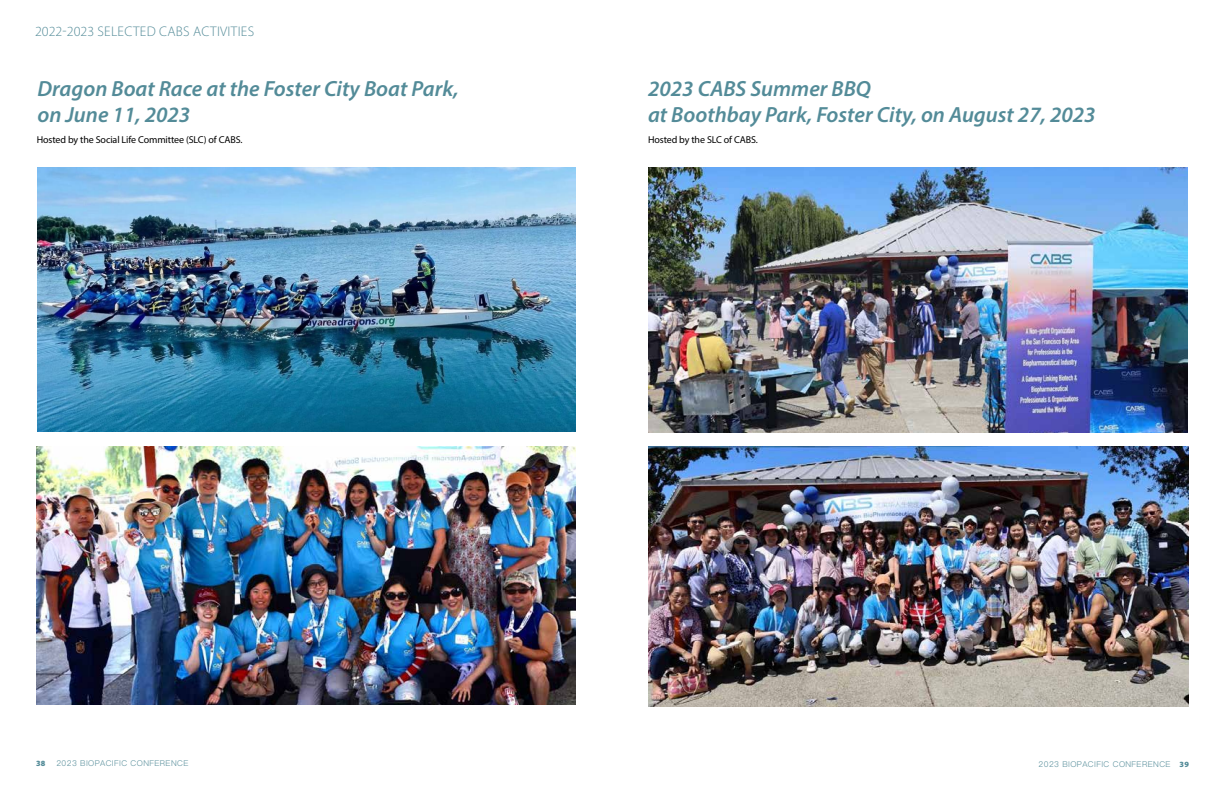
<style>
.page{position:relative;width:1224px;height:792px;background:#fff}
.page>*{position:absolute;margin:0;border:0;box-sizing:border-box;transform-origin:0 0}
.t1{font:italic 600 22px/26.4px "Myriad Pro";color:#538b98}
.t2{font:300 14px "Myriad Pro";letter-spacing:.02em;color:#538b98}
.t3{font:10px "Myriad Pro";letter-spacing:-.01em;color:#000}
.t4{font:300 8px "Ping Fang TC";letter-spacing:.05em;color:#538b98}
.t5{font:900 8px "Myriad Pro";color:#538b98}
.s1{font-family:"Myriad Pro";font-weight:900}
</style>
<div class="page">
<img style="left:37px;top:167px;width:539px;height:265px">
<img style="left:36px;top:446px;width:539px;height:258px">
<img style="left:648px;top:167px;width:540px;height:266px">
<img style="left:648px;top:446px;width:541px;height:261px">
<p class="t2" style="left:35px;top:22px;width:221px">2022-2023 SELECTED CABS ACTIVITIES</p>
<p class="t1" style="left:37px;top:74px;width:423px">Dragon Boat Race at the Foster City Boat Park, on June 11, 2023</p>
<p class="t1" style="left:648px;top:74px;width:449px">2023 CABS Summer BBQ<br>at Boothbay Park, Foster City, on August 27, 2023</p>
<p class="t3" style="left:37px;top:133px;width:207px">Hosted by the Social Life Committee (SLC) of CABS.</p>
<p class="t3" style="left:648px;top:133px;width:112px">Hosted by the SLC of CABS.</p>
<p class="t5" style="left:36px;top:758px;width:11px">38</p>
<p class="t4" style="left:56px;top:758px;width:134px">2023 BIOPACIFIC CONFERENCE</p>
<p class="t4" style="left:1039px;top:760px;width:152px">2023 BIOPACIFIC CONFERENCE <span class="s1">39</span></p>
</div>
